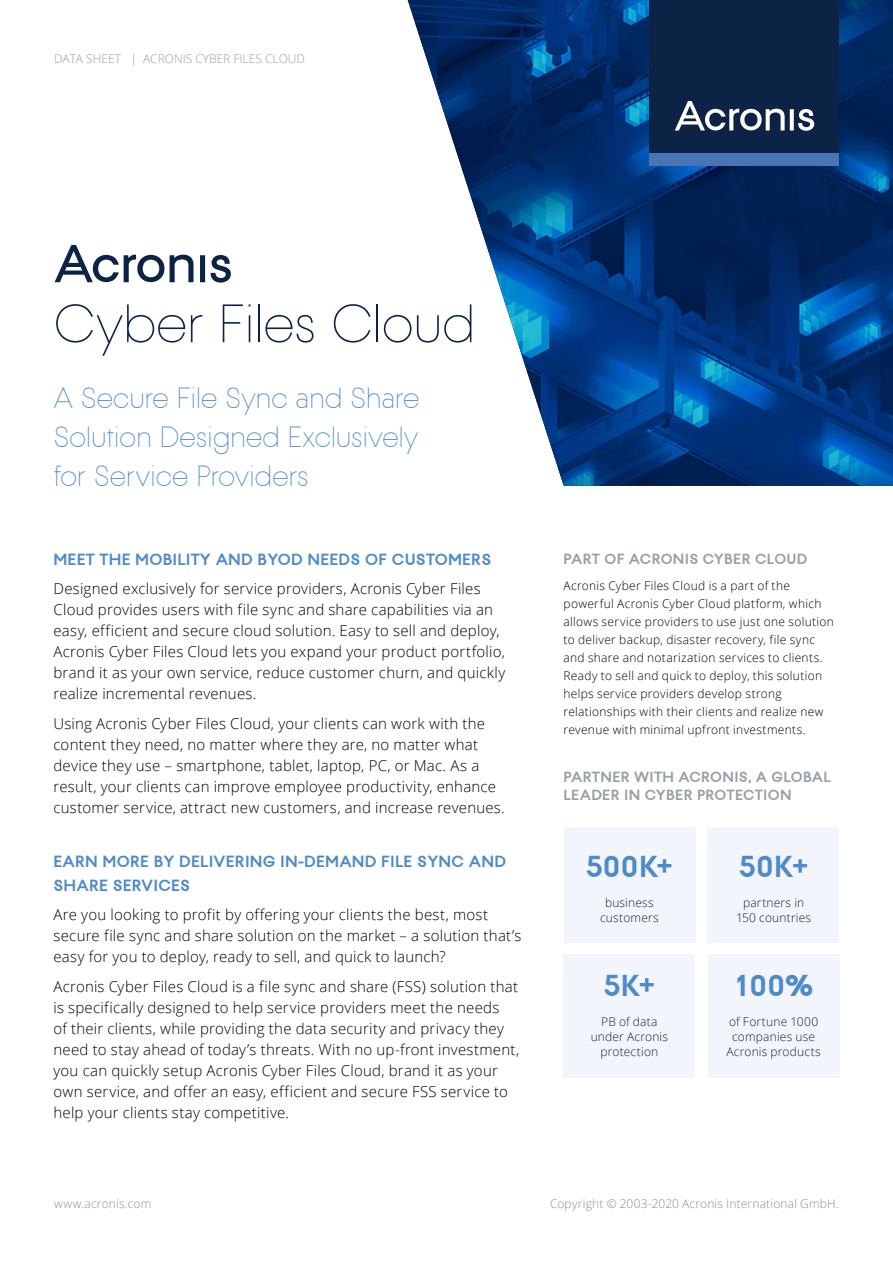
<style>
.page{position:relative;width:893px;height:1263px;background:#fff}
.page>*{position:absolute;margin:0;border:0;box-sizing:border-box;transform-origin:0 0}
.t1{font:300 54px/60px "Acronis";color:#0d2345}
.t2{font:700 30.75px "Acronis";letter-spacing:.03em;color:#4e8ac9}
.t3{font:300 28.5px/39px "Acronis";color:#4e8ac9;text-align:justify}
.t4{font:700 16.5px/24px "Acronis";letter-spacing:.02em;color:#4e8ac9}
.t5{font:300 15px/21px "Open Sans";letter-spacing:.015em;color:#000}
.t6{font:700 15px/18px "Acronis";letter-spacing:.03em;color:#97a0a4}
.t7{font:300 12px/18px "Open Sans";letter-spacing:.025em;color:#000}
.t8{font:300 12px/15px "Open Sans";letter-spacing:.015em;color:#0d2345;text-align:center}
.t9{font:300 12px "Open Sans";letter-spacing:.015em;color:#8f8e87}
.t10{font:300 12px "Open Sans";color:#97a0a4}
</style>
<div class="page">
<img style="left:408px;top:0;width:485px;height:486px">
<div style="left:650px;top:0;width:189px;height:153px;background:#0d2345"></div>
<svg style="left:675px;top:101px;width:139px;height:30px"></svg>
<div style="left:650px;top:153px;width:189px;height:13px;background:#4975b4"></div>
<div style="left:708px;top:827px;width:131px;height:116px;background:#f2f5fb"></div>
<div style="left:564px;top:827px;width:131px;height:116px;background:#f2f5fb"></div>
<div style="left:564px;top:954px;width:131px;height:123px;background:#f2f5fb"></div>
<div style="left:708px;top:954px;width:131px;height:123px;background:#f2f5fb"></div>
<p class="t10" style="left:54px;top:51px;width:252px">DATA SHEET | ACRONIS CYBER FILES CLOUD</p>
<h1 class="t1" style="left:53px;top:235px;width:423px">ጷ<br>Cyber Files Cloud</h1>
<h3 class="t3" style="left:53px;top:379px;width:367px">A Secure File Sync and Share Solution Designed Exclusively for Service Providers</h3>
<p class="t4" style="left:53px;top:547px;width:439px">MEET THE MOBILITY AND BYOD NEEDS OF CUSTOMERS</p>
<p class="t5" style="left:53px;top:578px;width:453px">Designed exclusively for service providers, Acronis Cyber Files Cloud provides users with file sync and share capabilities via an easy, efficient and secure cloud solution. Easy to sell and deploy, Acronis Cyber Files Cloud lets you expand your product portfolio, brand it as your own service, reduce customer churn, and quickly realize incremental revenues.</p>
<p class="t5" style="left:53px;top:712px;width:453px">Using Acronis Cyber Files Cloud, your clients can work with the content they need, no matter where they are, no matter what device they use – smartphone, tablet, laptop, PC, or Mac. As a result, your clients can improve employee productivity, enhance customer service, attract new customers, and increase revenues.</p>
<p class="t4" style="left:53px;top:849px;width:454px">EARN MORE BY DELIVERING IN-DEMAND FILE SYNC AND<br>SHARE SERVICES</p>
<p class="t5" style="left:53px;top:904px;width:469px">Are you looking to profit by offering your clients the best, most secure file sync and share solution on the market – a solution that’s easy for you to deploy, ready to sell, and quick to launch?</p>
<p class="t5" style="left:53px;top:975px;width:467px">Acronis Cyber Files Cloud is a file sync and share (FSS) solution that is specifically designed to help service providers meet the needs<br>of their clients, while providing the data security and privacy they need to stay ahead of today’s threats. With no up-front investment, you can quickly setup Acronis Cyber Files Cloud, brand it as your own service, and offer an easy, efficient and secure FSS service to help your clients stay competitive.</p>
<p class="t6" style="left:563px;top:549px;width:245px">PART OF ACRONIS CYBER CLOUD</p>
<p class="t7" style="left:563px;top:576px;width:272px">Acronis Cyber Files Cloud is a part of the powerful Acronis Cyber Cloud platform, which allows service providers to use just one solution to deliver backup, disaster recovery, file sync and share and notarization services to clients.<br>Ready to sell and quick to deploy, this solution helps service providers develop strong relationships with their clients and realize new revenue with minimal upfront investments.</p>
<p class="t6" style="left:563px;top:768px;width:269px">PARTNER WITH ACRONIS, A GLOBAL<br>LEADER IN CYBER PROTECTION</p>
<h2 class="t2" style="left:585px;top:847px;width:89px">500К+</h2>
<p class="t8" style="left:600px;top:895px;width:60px">business customers</p>
<h2 class="t2" style="left:603px;top:966px;width:54px">5K+</h2>
<p class="t8" style="left:591px;top:1014px;width:79px">PB of data under Acronis protection</p>
<h2 class="t2" style="left:738px;top:847px;width:72px">50K+</h2>
<p class="t8" style="left:736px;top:895px;width:77px">partners in<br>150 countries</p>
<h2 class="t2" style="left:734px;top:966px;width:82px">100%</h2>
<p class="t8" style="left:726px;top:1014px;width:96px">of Fortune 1000 companies use<br>Acronis products</p>
<p class="t9" style="left:54px;top:1195px;width:99px">www.acronis.com</p>
<p class="t9" style="left:550px;top:1195px;width:290px">Copyright © 2003-2020 Acronis International GmbH.</p>
</div>
